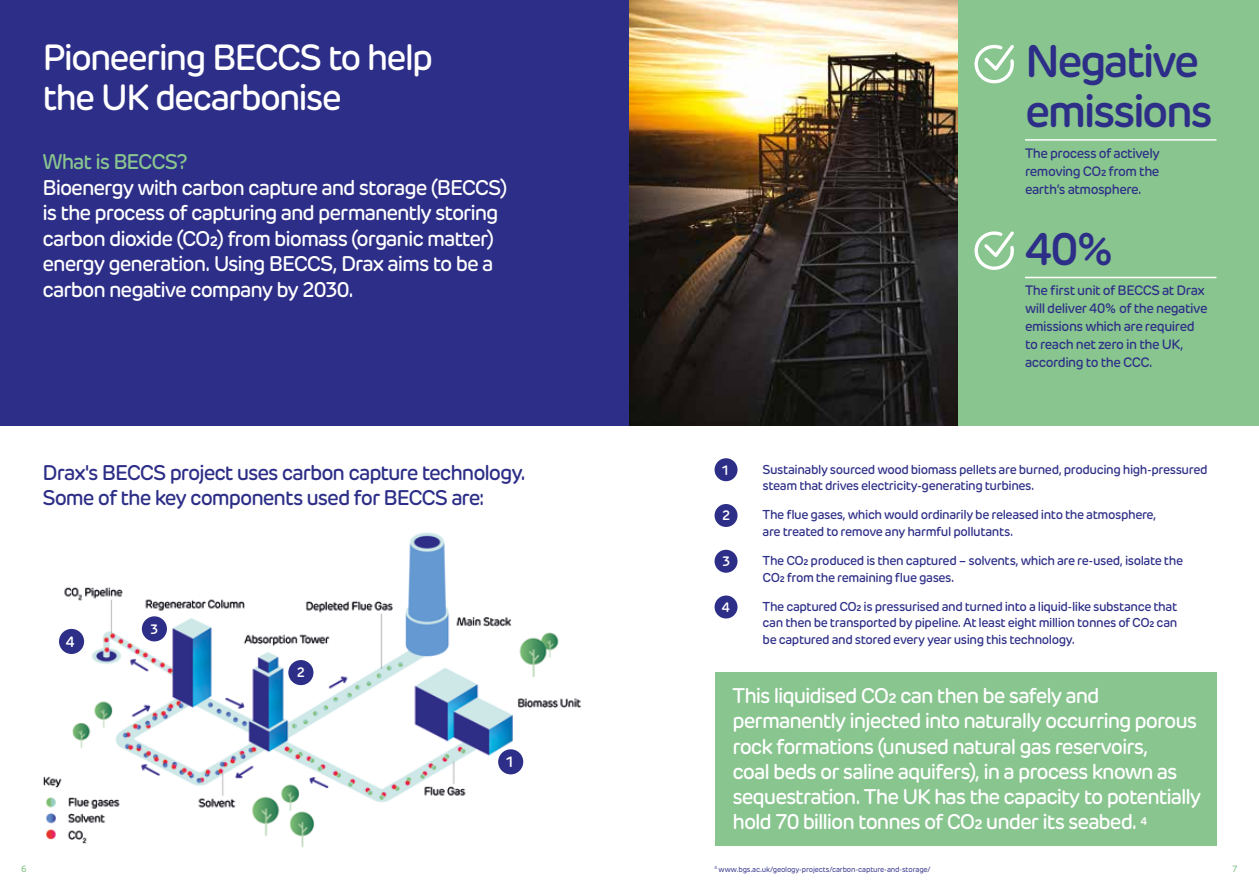
<style>
.page{position:relative;width:1259px;height:893px;background:#fff}
.page>*{position:absolute;margin:0;border:0;box-sizing:border-box;transform-origin:0 0}
.t1{font:600 45px/49.5px "New Rubrik";letter-spacing:-.055em;color:#2d2e87}
.t2{font:500 36px/39.6px "New Rubrik";letter-spacing:-.055em;color:#fff}
.t3{font:500 21px/25.2px "New Rubrik";letter-spacing:-.05em;color:#fff}
.t4{font:500 21px/25.2px "New Rubrik";letter-spacing:-.05em;color:#2d2e87}
.t5{font:500 21px "New Rubrik";letter-spacing:-.05em;color:#89c58f}
.t6{font:600 14.7px "New Rubrik";color:#fff}
.t7{font:500 13.5px/18px "New Rubrik";letter-spacing:-.035em;color:#2d2e87;text-align:justify}
.t8{font:600 13.5px "New Rubrik";color:#fff}
.t9{font:500 12.75px/16.5px "New Rubrik";letter-spacing:-.035em;color:#2d2e87}
.t10{font:500 9px "New Rubrik";color:#89c58f}
.t11{font:7.5px "New Rubrik";letter-spacing:-.02em;color:#2d2e87}
.s1{font-size:16.5px}
</style>
<div class="page">
<div style="left:0;top:0;width:631px;height:425px;background:#2d2e87"></div>
<div style="left:957px;top:0;width:302px;height:425px;background:#89c58f"></div>
<img style="left:629px;top:0;width:328px;height:425px">
<hr style="left:1025px;top:139px;width:191px;height:2px;background:#fff">
<svg style="left:974px;top:44px;width:40px;height:40px"></svg>
<img style="left:59px;top:532px;width:522px;height:316px">
<img style="left:43px;top:762px;width:92px;height:86px">
<div style="left:498px;top:749px;width:25px;height:25px;background:#2d2e87;border-radius:50%"></div>
<div style="left:288px;top:660px;width:25px;height:25px;background:#2d2e87;border-radius:50%"></div>
<div style="left:142px;top:616px;width:25px;height:25px;background:#2d2e87;border-radius:50%"></div>
<div style="left:59px;top:629px;width:25px;height:25px;background:#2d2e87;border-radius:50%"></div>
<div style="left:714px;top:672px;width:502px;height:174px;background:#89c58f"></div>
<div style="left:714px;top:458px;width:23px;height:23px;background:#2d2e87;border-radius:50%"></div>
<div style="left:714px;top:504px;width:23px;height:23px;background:#2d2e87;border-radius:50%"></div>
<div style="left:714px;top:550px;width:23px;height:23px;background:#2d2e87;border-radius:50%"></div>
<div style="left:714px;top:595px;width:23px;height:23px;background:#2d2e87;border-radius:50%"></div>
<hr style="left:1025px;top:277px;width:191px;height:1px;background:#fff">
<svg style="left:974px;top:231px;width:40px;height:39px"></svg>
<h2 class="t2" style="left:43px;top:38px;width:392px">Pioneering BECCS to help the UK decarbonise</h2>
<h3 class="t5" style="left:43px;top:149px;width:147px">What is BECCS?</h3>
<p class="t3" style="left:43px;top:175px;width:466px">Bioenergy with carbon capture and storage (BECCS) is the process of capturing and permanently storing carbon dioxide (CO2) from biomass (organic matter) energy generation. Using BECCS, Drax aims to be a carbon negative company by 2030.</p>
<h1 class="t1" style="left:1025px;top:37px;width:189px">Negative emissions</h1>
<p class="t7" style="left:1025px;top:144px;width:136px">The process of actively removing CO2 from the earth’s atmosphere.</p>
<h1 class="t1" style="left:1025px;top:224px;width:92px">40%</h1>
<p class="t7" style="left:1025px;top:281px;width:184px;text-align:left">The first unit of BECCS at Drax will deliver 40% of the negative emissions which are required to reach net zero in the UK, according to the CCC.</p>
<h3 class="t4" style="left:43px;top:460px;width:485px">Drax's BECCS project uses carbon capture technology.<br>Some of the key components used for BECCS are:</h3>
<p class="t8" style="left:721px;top:461px;width:10px">1</p>
<p class="t9" style="left:762px;top:461px;width:446px">Sustainably sourced wood biomass pellets are burned, producing high-pressured steam that drives electricity-generating turbines.</p>
<p class="t8" style="left:722px;top:507px;width:10px">2</p>
<p class="t9" style="left:762px;top:507px;width:395px">The flue gases, which would ordinarily be released into the atmosphere, are treated to remove any harmful pollutants.</p>
<p class="t8" style="left:722px;top:553px;width:10px">3</p>
<p class="t9" style="left:762px;top:552px;width:422px">The CO2 produced is then captured – solvents, which are re-used, isolate the<br>CO2 from the remaining flue gases.</p>
<p class="t8" style="left:721px;top:599px;width:10px">4</p>
<p class="t9" style="left:762px;top:598px;width:416px;text-align:justify">The captured CO2 is pressurised and turned into a liquid-like substance that can then be transported by pipeline. At least eight million tonnes of CO2 can be captured and stored every year using this technology.</p>
<p class="t8" style="left:150px;top:621px;width:10px">3</p>
<p class="t6" style="left:66px;top:632px;width:11px">4</p>
<p class="t8" style="left:297px;top:664px;width:10px">2</p>
<p class="t3" style="left:732px;top:683px;width:470px">This liquidised CO2 can then be safely and permanently injected into naturally occurring porous rock formations (unused natural gas reservoirs,<br>coal beds or saline aquifers), in a process known as sequestration. The UK has the capacity to potentially hold 70 billion tonnes of CO2 under its seabed. <span class="s1">4</span></p>
<p class="t11" style="left:714px;top:864px;width:218px"><sup>4</sup> www.bgs.ac.uk/geology-projects/carbon-capture-and-storage/</p>
<p class="t6" style="left:505px;top:753px;width:11px">1</p>
<p class="t10" style="left:21px;top:863px;width:7px">6</p>
<p class="t10" style="left:1232px;top:863px;width:7px">7</p>
</div>
